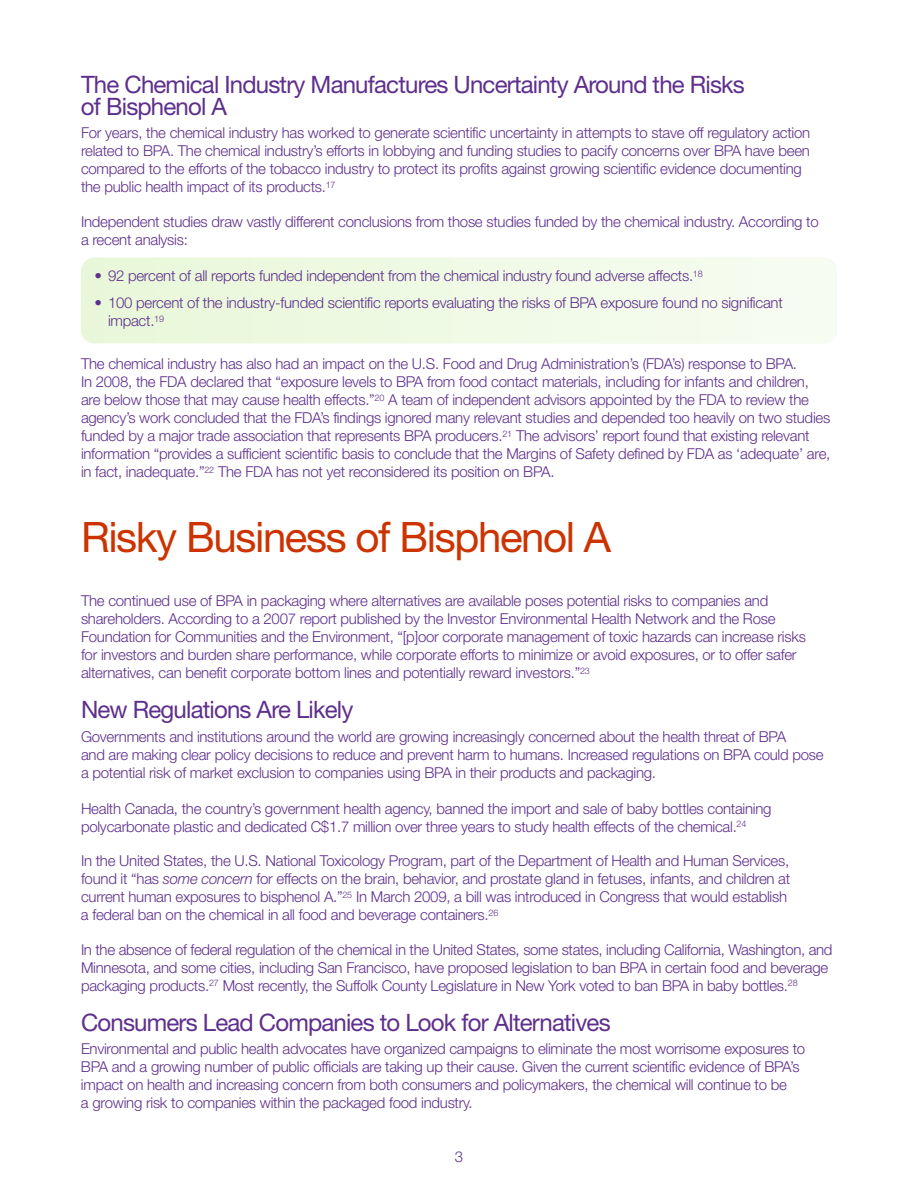
<style>
.page{position:relative;width:918px;height:1188px;background:#fff}
.page>*{position:absolute;margin:0;border:0;box-sizing:border-box;transform-origin:0 0}
.t1{font:42px "Helvetica Neue";letter-spacing:-.035em;color:#c30}
.t2{font:24px/21.9px "Helvetica Neue";letter-spacing:-.035em;color:#5e2f8c}
.t3{font:300 15px/18px "Helvetica Neue";letter-spacing:-.015em;color:#5e2f8c}
.s1{font-style:italic}
</style>
<div class="page">
<div style="left:81px;top:258px;width:756px;height:85px;background:#f0fae5;border-radius:14px"></div>
<h2 class="t2" style="left:81px;top:73px;width:665px">The Chemical Industry Manufactures Uncertainty Around the Risks of Bisphenol A</h2>
<p class="t3" style="left:81px;top:124px;width:731px">For years, the chemical industry has worked to generate scientific uncertainty in attempts to stave off regulatory action related to BPA. The chemical industry’s efforts in lobbying and funding studies to pacify concerns over BPA have been compared to the efforts of the tobacco industry to protect its profits against growing scientific evidence documenting the public health impact of its products.<sup>17</sup></p>
<p class="t3" style="left:81px;top:212px;width:739px">Independent studies draw vastly different conclusions from those studies funded by the chemical industry. According to a recent analysis:</p>
<p class="t3" style="left:95px;top:266px;width:610px">• 92 percent of all reports funded independent from the chemical industry found adverse affects.<sup>18</sup></p>
<p class="t3" style="left:108px;top:293px;width:676px;text-indent:-14px">• 100 percent of the industry-funded scientific reports evaluating the risks of BPA exposure found no significant impact.<sup>19</sup></p>
<p class="t3" style="left:81px;top:355px;width:751px">The chemical industry has also had an impact on the U.S. Food and Drug Administration’s (FDA’s) response to BPA.<br>In 2008, the FDA declared that “exposure levels to BPA from food contact materials, including for infants and children, are below those that may cause health effects.”<sup>20</sup> A team of independent advisors appointed by the FDA to review the agency’s work concluded that the FDA’s findings ignored many relevant studies and depended too heavily on two studies funded by a major trade association that represents BPA producers.<sup>21</sup> The advisors’ report found that existing relevant information “provides a sufficient scientific basis to conclude that the Margins of Safety defined by FDA as ‘adequate’ are, in fact, inadequate.”<sup>22</sup> The FDA has not yet reconsidered its position on BPA.</p>
<h1 class="t1" style="left:81px;top:512px;width:532px">Risky Business of Bisphenol A</h1>
<p class="t3" style="left:81px;top:592px;width:726px">The continued use of BPA in packaging where alternatives are available poses potential risks to companies and shareholders. According to a 2007 report published by the Investor Environmental Health Network and the Rose Foundation for Communities and the Environment, “[p]oor corporate management of toxic hazards can increase risks for investors and burden share performance, while corporate efforts to minimize or avoid exposures, or to offer safer alternatives, can benefit corporate bottom lines and potentially reward investors.”<sup>23</sup></p>
<h2 class="t2" style="left:81px;top:698px;width:274px">New Regulations Are Likely</h2>
<p class="t3" style="left:81px;top:727px;width:744px">Governments and institutions around the world are growing increasingly concerned about the health threat of BPA<br>and are making clear policy decisions to reduce and prevent harm to humans. Increased regulations on BPA could pose a potential risk of market exclusion to companies using BPA in their products and packaging.</p>
<p class="t3" style="left:81px;top:799px;width:692px">Health Canada, the country’s government health agency, banned the import and sale of baby bottles containing polycarbonate plastic and dedicated C$1.7 million over three years to study health effects of the chemical.<sup>24</sup></p>
<p class="t3" style="left:81px;top:852px;width:711px">In the United States, the U.S. National Toxicology Program, part of the Department of Health and Human Services, found it “has <span class="s1">some concern</span> for effects on the brain, behavior, and prostate gland in fetuses, infants, and children at current human exposures to bisphenol A.”<sup>25</sup> In March 2009, a bill was introduced in Congress that would establish a federal ban on the chemical in all food and beverage containers.<sup>26</sup></p>
<p class="t3" style="left:81px;top:940px;width:753px">In the absence of federal regulation of the chemical in the United States, some states, including California, Washington, and<br>Minnesota, and some cities, including San Francisco, have proposed legislation to ban BPA in certain food and beverage packaging products.<sup>27</sup> Most recently, the Suffolk County Legislature in New York voted to ban BPA in baby bottles.<sup>28</sup></p>
<h2 class="t2" style="left:81px;top:1011px;width:531px">Consumers Lead Companies to Look for Alternatives</h2>
<p class="t3" style="left:81px;top:1039px;width:726px">Environmental and public health advocates have organized campaigns to eliminate the most worrisome exposures to BPA and a growing number of public officials are taking up their cause. Given the current scientific evidence of BPA’s impact on health and increasing concern from both consumers and policymakers, the chemical will continue to be<br>a growing risk to companies within the packaged food industry.</p>
<p class="t3" style="left:455px;top:1147px;width:10px">3</p>
</div>
